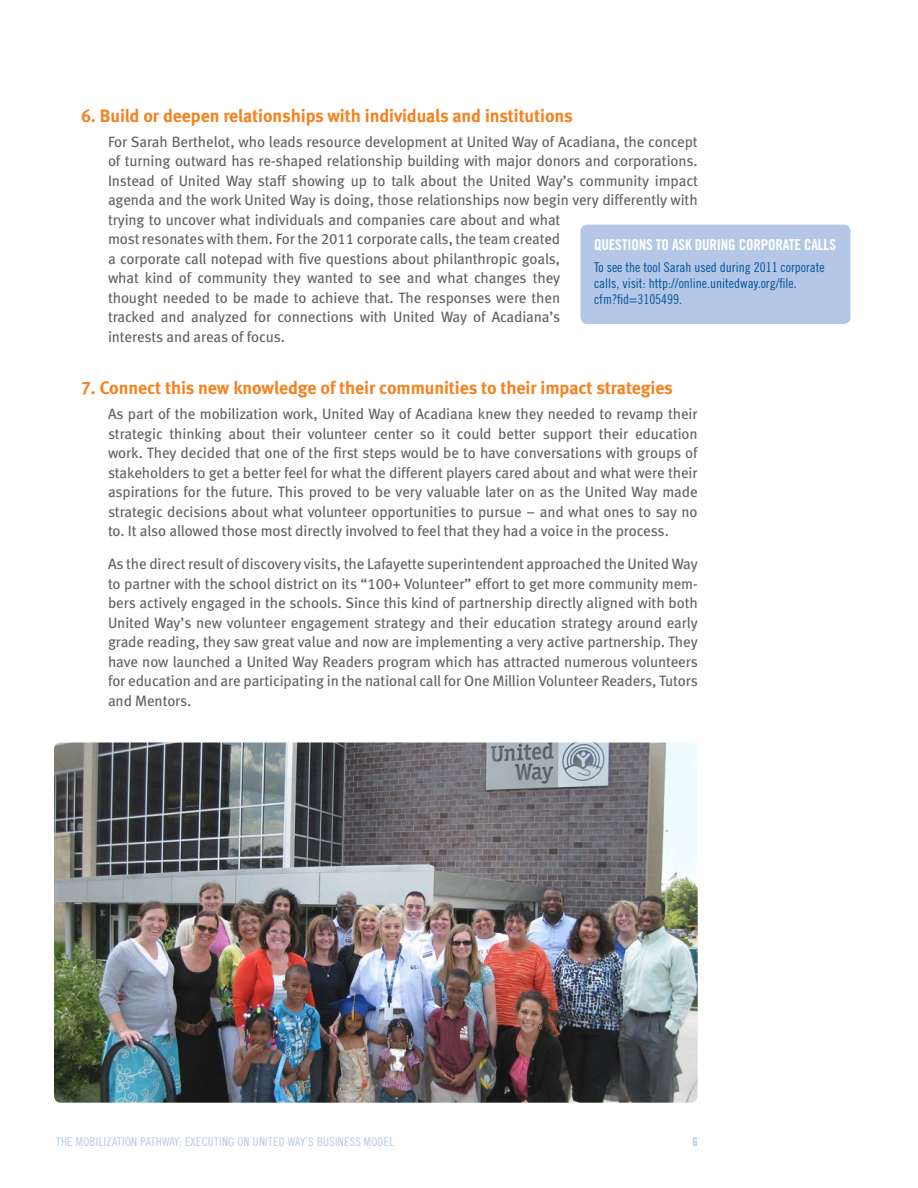
<style>
.page{position:relative;width:918px;height:1188px;background:#fff}
.page>*{position:absolute;margin:0;border:0;box-sizing:border-box;transform-origin:0 0}
.Steps{font:18px "Meta Bold LF";letter-spacing:-.005em;color:#f58220}
.Body{font:15px/19.5px "Meta Book LF";letter-spacing:-.005em;color:#636164;text-align:justify}
.BOX_HEADER{font:15px "Trade Gothic Bold Cond Twenty";letter-spacing:-.01em;color:#fff}
.BOX_TEXT{font:13.5px/16.5px "Trade Gothic Cond Eighteen";color:#01529a}
.t1{font:12px "Trade Gothic Cond Eighteen";letter-spacing:.02em;color:#b4c7e6}
.t2{font:12px "Trade Gothic Bold Cond Twenty";color:#b4c7e6}
</style>
<div class="page">
<div style="left:580px;top:225px;width:270px;height:99px;background:#b4c7e6;border-radius:7px"></div>
<img style="left:54px;top:742px;width:644px;height:361px">
<p class="Steps" style="left:81px;top:105px;width:493px">6. Build or deepen relationships with individuals and institutions</p>
<p class="Body" style="left:108px;top:132px;width:591px;text-align:left">For Sarah Berthelot, who leads resource development at United Way of Acadiana, the concept of turning outward has re-shaped relationship building with major donors and corporations.<br>Instead of United Way staff showing up to talk about the United Way’s community impact agenda and the work United Way is doing, those relationships now begin very differently with trying to uncover what individuals and companies care about and what<br>most resonates with them. For the 2011 corporate calls, the team created<br>a corporate call notepad with five questions about philanthropic goals,<br>what kind of community they wanted to see and what changes they<br>thought needed to be made to achieve that. The responses were then<br>tracked and analyzed for connections with United Way of Acadiana’s<br>interests and areas of focus.</p>
<p class="Steps" style="left:81px;top:377px;width:593px">7. Connect this new knowledge of their communities to their impact strategies</p>
<p class="Body" style="left:108px;top:404px;width:591px">As part of the mobilization work, United Way of Acadiana knew they needed to revamp their strategic thinking about their volunteer center so it could better support their education work. They decided that one of the first steps would be to have conversations with groups of stakeholders to get a better feel for what the different players cared about and what were their aspirations for the future. This proved to be very valuable later on as the United Way made strategic decisions about what volunteer opportunities to pursue – and what ones to say no to. It also allowed those most directly involved to feel that they had a voice in the process.</p>
<p class="Body" style="left:108px;top:554px;width:591px">As the direct result of discovery visits, the Lafayette superintendent approached the United Way to partner with the school district on its “100+ Volunteer” effort to get more community mem&shy;bers actively engaged in the schools. Since this kind of partnership directly aligned with both United Way’s new volunteer engagement strategy and their education strategy around early grade reading, they saw great value and now are implementing a very active partnership. They have now launched a United Way Readers program which has attracted numerous volunteers for education and are participating in the national call for One Million Volunteer Readers, Tutors and Mentors.</p>
<p class="BOX_HEADER" style="left:594px;top:235px;width:244px">QUESTIONS TO ASK DURING CORPORATE CALLS</p>
<p class="BOX_TEXT" style="left:594px;top:258px;width:232px">To see the tool Sarah used during 2011 corporate calls, visit: http://online.unitedway.org/file. cfm?fid=3105499.</p>
<p class="t1" style="left:56px;top:1135px;width:339px">THE MOBILIZATION PATHWAY: EXECUTING ON UNITED WAY’S BUSINESS MODEL</p>
<p class="t2" style="left:692px;top:1135px;width:7px">6</p>
</div>
